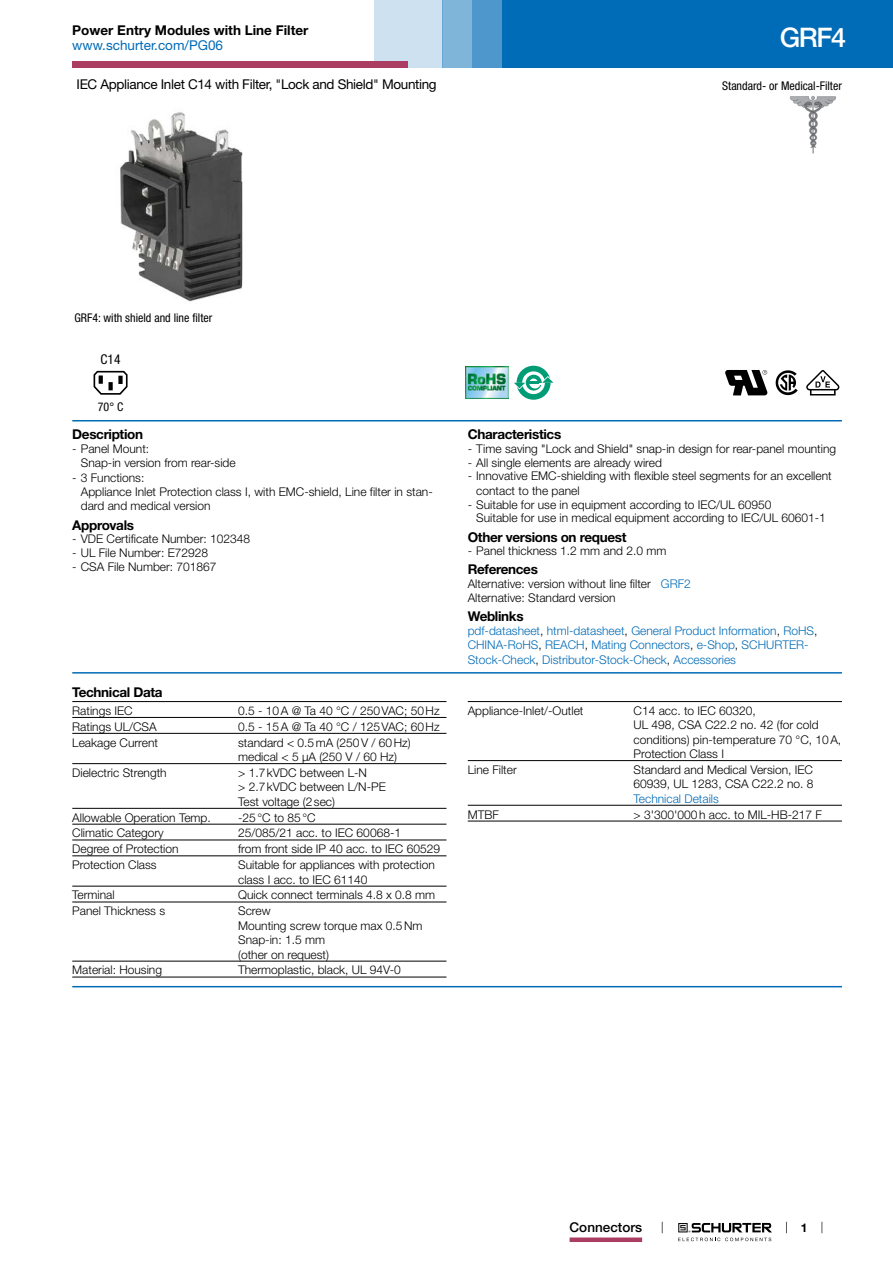
<style>
.page{position:relative;width:893px;height:1263px;background:#fff}
.page>*{position:absolute;margin:0;border:0;box-sizing:border-box;transform-origin:0 0}
.t1{font:500 27px "Helvetica Neue LT";color:#fff}
.t2{font:700 13.5px "Helvetica Neue LT";letter-spacing:-.025em;color:#000}
.t3{font:13.5px "Helvetica Neue LT";letter-spacing:-.025em;color:#000}
.t4{font:700 13.5px "Helvetica Neue LT";color:#000}
.t5{font:13.5px "Helvetica Neue LT";color:#006bb6}
.t6{font:500 13.5px "Helvetica Neue LT";color:#000}
.t7{font:condensed 13.5px "Helvetica Neue LT";color:#000}
.t8{font:300 12px/14.4px "Helvetica Neue LT";color:#000}
.t9{font:300 12px/14.4px "Helvetica Neue LT";color:#006bb6}
.t10{font:condensed 12px "Helvetica Neue LT";color:#000}
.t11{font:700 12px "Helvetica Neue LT";color:#000}
.s1{color:#006bb6}
.s2{color:#000}
</style>
<div class="page">
<svg style="left:678px;top:1223px;width:94px;height:18px"></svg>
<div style="left:502px;top:0;width:391px;height:68px;background:#006bb6"></div>
<div style="left:442px;top:0;width:30px;height:68px;background:#80b5da"></div>
<div style="left:472px;top:0;width:30px;height:68px;background:#4d97cc"></div>
<div style="left:374px;top:0;width:68px;height:68px;background:#cde1f0"></div>
<div style="left:72px;top:62px;width:336px;height:6px;background:#aa3d61"></div>
<div style="left:570px;top:1237px;width:72px;height:5px;background:#aa3d61"></div>
<img style="left:120px;top:112px;width:123px;height:190px">
<img style="left:790px;top:95px;width:46px;height:59px">
<img style="left:466px;top:367px;width:42px;height:31px">
<div style="left:517px;top:366px;width:34px;height:34px;background:#009c75;border-radius:50%"></div>
<svg style="left:522px;top:371px;width:23px;height:23px"></svg>
<svg style="left:526px;top:375px;width:16px;height:16px"></svg>
<svg style="left:514px;top:375px;width:40px;height:14px"></svg>
<svg style="left:725px;top:370px;width:42px;height:25px"></svg>
<svg style="left:776px;top:370px;width:22px;height:25px"></svg>
<svg style="left:806px;top:370px;width:33px;height:25px"></svg>
<svg style="left:94px;top:371px;width:34px;height:24px"></svg>
<hr style="left:72px;top:420px;width:770px;height:1px;background:#006bb6">
<hr style="left:72px;top:672px;width:770px;height:2px;background:#006bb6">
<hr style="left:72px;top:701px;width:374px;height:1px;background:#000">
<hr style="left:72px;top:717px;width:374px;height:1px;background:#000">
<hr style="left:72px;top:733px;width:374px;height:1px;background:#000">
<hr style="left:72px;top:763px;width:374px;height:1px;background:#000">
<hr style="left:72px;top:808px;width:374px;height:1px;background:#000">
<hr style="left:72px;top:824px;width:374px;height:1px;background:#000">
<hr style="left:72px;top:840px;width:374px;height:1px;background:#000">
<hr style="left:72px;top:855px;width:374px;height:1px;background:#000">
<hr style="left:72px;top:886px;width:374px;height:1px;background:#000">
<hr style="left:72px;top:902px;width:374px;height:1px;background:#000">
<hr style="left:72px;top:961px;width:374px;height:1px;background:#000">
<hr style="left:72px;top:977px;width:374px;height:1px;background:#000">
<hr style="left:468px;top:701px;width:374px;height:1px;background:#000">
<hr style="left:468px;top:760px;width:374px;height:1px;background:#000">
<hr style="left:468px;top:805px;width:374px;height:1px;background:#000">
<hr style="left:468px;top:821px;width:374px;height:1px;background:#000">
<hr style="left:72px;top:986px;width:770px;height:1px;background:#006bb6">
<p class="t4" style="left:72px;top:22px;width:238px">Power Entry Modules with Line Filter</p>
<p class="t5" style="left:72px;top:37px;width:152px">www.schurter.com/PG06</p>
<p class="t3" style="left:77px;top:76px;width:362px">IEC Appliance Inlet C14 with Filter, "Lock and Shield" Mounting</p>
<h1 class="t1" style="left:780px;top:21px;width:68px">GRF4</h1>
<p class="t10" style="left:722px;top:79px;width:121px">Standard- or Medical-Filter</p>
<p class="t10" style="left:74px;top:311px;width:139px">GRF4: with shield and line filter</p>
<p class="t7" style="left:101px;top:351px;width:21px">C14</p>
<p class="t10" style="left:98px;top:400px;width:27px">70° C</p>
<p class="t2" style="left:72px;top:426px;width:72px">Description</p>
<p class="t8" style="left:81px;top:441px;width:156px;text-indent:-9px">- Panel Mount:<br>Snap-in version from rear-side</p>
<p class="t8" style="left:81px;top:470px;width:354px;text-indent:-9px">- 3 Functions:<br>Appliance Inlet Protection class I, with EMC-shield, Line filter in stan&shy;dard and medical version</p>
<p class="t2" style="left:72px;top:517px;width:63px">Approvals</p>
<p class="t8" style="left:72px;top:532px;width:179px">- VDE Certificate Number: 102348</p>
<p class="t8" style="left:72px;top:545px;width:137px">- UL File Number: E72928</p>
<p class="t8" style="left:72px;top:559px;width:146px">- CSA File Number: 701867</p>
<p class="t2" style="left:72px;top:684px;width:92px">Technical Data</p>
<p class="t8" style="left:72px;top:703px;width:62px">Ratings IEC</p>
<p class="t8" style="left:238px;top:703px;width:203px">0.5 - 10A @ Ta 40 °C / 250VAC; 50Hz</p>
<p class="t8" style="left:72px;top:719px;width:86px">Ratings UL/CSA</p>
<p class="t8" style="left:238px;top:719px;width:203px">0.5 - 15A @ Ta 40 °C / 125VAC; 60Hz</p>
<p class="t8" style="left:72px;top:735px;width:87px">Leakage Current</p>
<p class="t8" style="left:238px;top:735px;width:174px">standard &lt; 0.5mA (250V / 60Hz) medical &lt; 5 µA (250 V / 60 Hz)</p>
<p class="t8" style="left:72px;top:765px;width:96px">Dielectric Strength</p>
<p class="t8" style="left:238px;top:765px;width:149px">&gt; 1.7kVDC between L-N<br>&gt; 2.7kVDC between L/N-PE<br>Test voltage (2sec)</p>
<p class="t8" style="left:72px;top:810px;width:140px">Allowable Operation Temp.</p>
<p class="t8" style="left:238px;top:810px;width:79px">-25°C to 85°C</p>
<p class="t8" style="left:72px;top:826px;width:93px">Climatic Category</p>
<p class="t8" style="left:238px;top:826px;width:164px">25/085/21 acc. to IEC 60068-1</p>
<p class="t8" style="left:72px;top:841px;width:108px">Degree of Protection</p>
<p class="t8" style="left:238px;top:841px;width:203px">from front side IP 40 acc. to IEC 60529</p>
<p class="t8" style="left:72px;top:857px;width:86px">Protection Class</p>
<p class="t8" style="left:238px;top:857px;width:198px">Suitable for appliances with protection class I acc. to IEC 61140</p>
<p class="t8" style="left:72px;top:888px;width:44px">Terminal</p>
<p class="t8" style="left:238px;top:888px;width:199px">Quick connect terminals 4.8 x 0.8 mm</p>
<p class="t8" style="left:72px;top:903px;width:94px">Panel Thickness s</p>
<p class="t8" style="left:238px;top:903px;width:186px">Screw<br>Mounting screw torque max 0.5Nm<br>Snap-in: 1.5 mm<br>(other on request)</p>
<p class="t8" style="left:72px;top:963px;width:91px">Material: Housing</p>
<p class="t8" style="left:238px;top:963px;width:164px">Thermoplastic, black, UL 94V-0</p>
<p class="t2" style="left:468px;top:426px;width:95px">Characteristics</p>
<p class="t8" style="left:468px;top:441px;width:370px">- Time saving "Lock and Shield" snap-in design for rear-panel mounting</p>
<p class="t8" style="left:468px;top:455px;width:196px">- All single elements are already wired</p>
<p class="t8" style="left:476px;top:469px;width:357px;text-indent:-9px">- Innovative EMC-shielding with flexible steel segments for an excellent contact to the panel</p>
<p class="t8" style="left:476px;top:497px;width:351px;line-height:13.6px;text-indent:-9px">- Suitable for use in equipment according to IEC/UL 60950<br>Suitable for use in medical equipment according to IEC/UL 60601-1</p>
<p class="t2" style="left:468px;top:528px;width:160px">Other versions on request</p>
<p class="t8" style="left:468px;top:544px;width:200px">- Panel thickness 1.2 mm and 2.0 mm</p>
<p class="t2" style="left:468px;top:561px;width:72px">References</p>
<p class="t8" style="left:468px;top:577px;width:225px;line-height:13.6px">Alternative: version without line filter <span class="s1">GRF2<br></span>Alternative: Standard version</p>
<p class="t2" style="left:468px;top:608px;width:57px">Weblinks</p>
<p class="t9" style="left:468px;top:623px;width:351px">pdf-datasheet<span class="s2">,</span> html-datasheet<span class="s2">,</span> General Product Information<span class="s2">,</span> RoHS<span class="s2">,<br></span>CHINA-RoHS<span class="s2">,</span> REACH<span class="s2">,</span> Mating Connectors<span class="s2">,</span> e-Shop<span class="s2">,</span> SCHURTER-<br>Stock-Check<span class="s2">,</span> Distributor-Stock-Check<span class="s2">,</span> Accessories</p>
<p class="t8" style="left:468px;top:703px;width:117px">Appliance-Inlet/-Outlet</p>
<p class="t8" style="left:634px;top:703px;width:209px">C14 acc. to IEC 60320,<br>UL 498, CSA C22.2 no. 42 (for cold conditions) pin-temperature 70 °C, 10A,<br>Protection Class I</p>
<p class="t8" style="left:468px;top:762px;width:51px">Line Filter</p>
<p class="t8" style="left:634px;top:762px;width:181px">Standard and Medical Version, IEC<br>60939, UL 1283, CSA C22.2 no. 8</p>
<p class="t9" style="left:634px;top:791px;width:87px">Technical Details</p>
<p class="t8" style="left:468px;top:807px;width:33px">MTBF</p>
<p class="t8" style="left:634px;top:807px;width:190px">&gt; 3'300'000h acc. to MIL-HB-217 F</p>
<p class="t6" style="left:570px;top:1219px;width:74px">Connectors</p>
<p class="t11" style="left:801px;top:1220px;width:8px">1</p>
</div>
